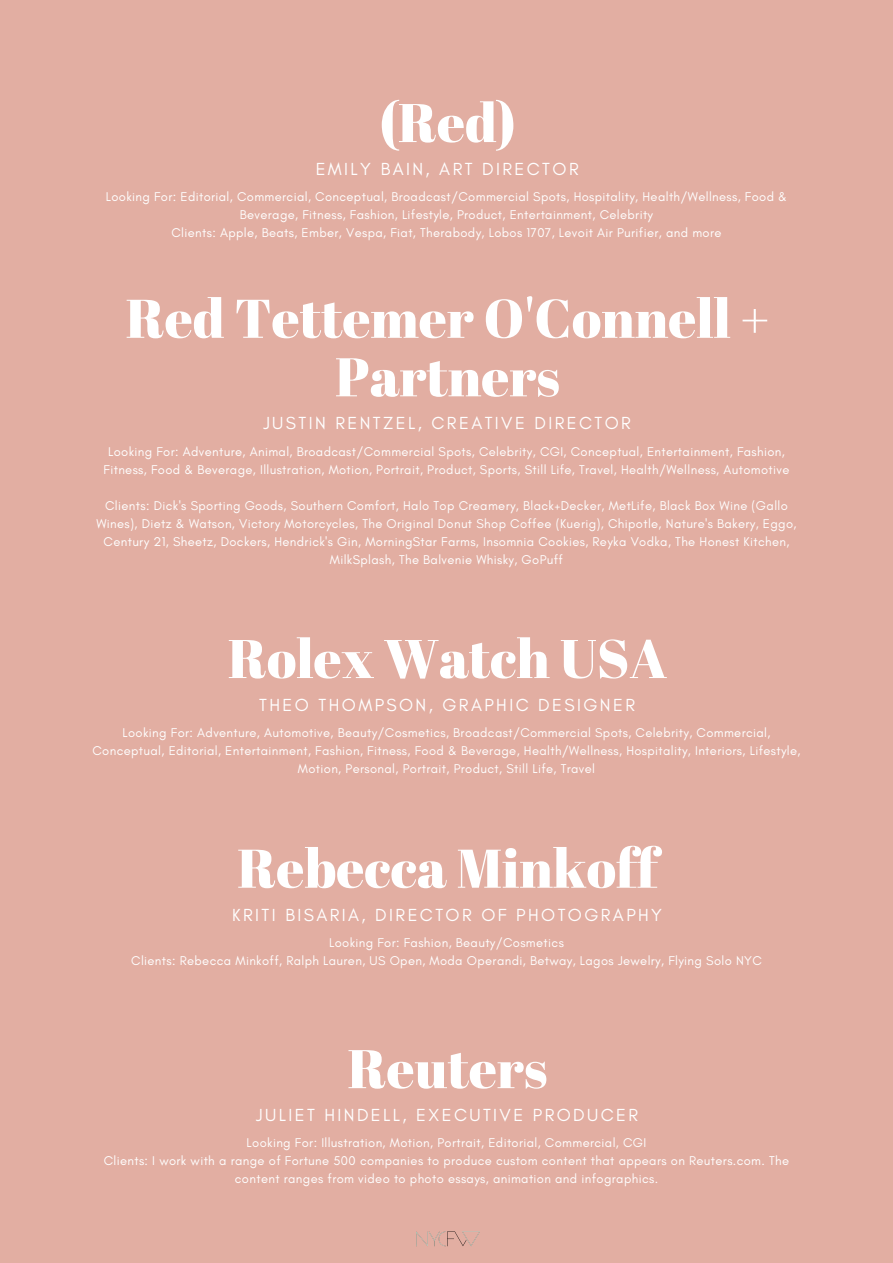
<style>
.page{position:relative;width:893px;height:1263px;background:#e2aea2}
.page>*{position:absolute;margin:0;border:0;box-sizing:border-box;transform-origin:0 0}
.t1{font:54.3px/58.5px "Abril Fatface";color:#fff;text-align:center}
.t2{font:17.77px "Glacial Indifference";letter-spacing:.135em;color:#fff}
.t3{font:12.9px/18px "Glacial Indifference";letter-spacing:.03em;color:#fff;text-align:center}
</style>
<div class="page">
<img style="left:416px;top:1231px;width:64px;height:16px">
<h2 class="t1" style="left:379px;top:92px;width:139px">(Red)</h2>
<p class="t2" style="left:316px;top:158px;width:264px">EMILY BAIN, ART DIRECTOR</p>
<p class="t3" style="left:106px;top:188px;width:683px">Looking For: Editorial, Commercial, Conceptual, Broadcast/Commercial Spots, Hospitality, Health/Wellness, Food &amp;<br>Beverage, Fitness, Fashion, Lifestyle, Product, Entertainment, Celebrity</p>
<h1 class="t3" style="left:171px;top:224px;width:551px">Clients: Apple, Beats, Ember, Vespa, Fiat, Therabody, Lobos 1707, Levoit Air Purifier, and more</h1>
<h2 class="t1" style="left:126px;top:288px;width:645px">Red Tettemer O'Connell +<br>Partners</h2>
<p class="t2" style="left:263px;top:412px;width:369px">JUSTIN RENTZEL, CREATIVE DIRECTOR</p>
<p class="t3" style="left:104px;top:442px;width:687px">Looking For: Adventure, Animal, Broadcast/Commercial Spots, Celebrity, CGI, Conceptual, Entertainment, Fashion,<br>Fitness, Food &amp; Beverage, Illustration, Motion, Portrait, Product, Sports, Still Life, Travel, Health/Wellness, Automotive</p>
<h1 class="t3" style="left:96px;top:496px;width:701px">Clients: Dick's Sporting Goods, Southern Comfort, Halo Top Creamery, Black+Decker, MetLife, Black Box Wine (Gallo Wines), Dietz &amp; Watson, Victory Motorcycles, The Original Donut Shop Coffee (Kuerig), Chipotle, Nature's Bakery, Eggo, Century 21, Sheetz, Dockers, Hendrick's Gin, MorningStar Farms, Insomnia Cookies, Reyka Vodka, The Honest Kitchen, MilkSplash, The Balvenie Whisky, GoPuff</h1>
<h2 class="t1" style="left:228px;top:628px;width:441px">Rolex Watch USA</h2>
<p class="t2" style="left:259px;top:694px;width:377px">THEO THOMPSON, GRAPHIC DESIGNER</p>
<h1 class="t3" style="left:92px;top:724px;width:709px">Looking For: Adventure, Automotive, Beauty/Cosmetics, Broadcast/Commercial Spots, Celebrity, Commercial,<br>Conceptual, Editorial, Entertainment, Fashion, Fitness, Food &amp; Beverage, Health/Wellness, Hospitality, Interiors, Lifestyle,<br>Motion, Personal, Portrait, Product, Still Life, Travel</h1>
<h2 class="t1" style="left:237px;top:838px;width:422px">Rebecca Minkoff</h2>
<p class="t2" style="left:232px;top:904px;width:431px">KRITI BISARIA, DIRECTOR OF PHOTOGRAPHY</p>
<p class="t3" style="left:329px;top:933px;width:236px">Looking For: Fashion, Beauty/Cosmetics</p>
<h1 class="t3" style="left:131px;top:951px;width:632px">Clients: Rebecca Minkoff, Ralph Lauren, US Open, Moda Operandi, Betway, Lagos Jewelry, Flying Solo NYC</h1>
<h2 class="t1" style="left:348px;top:1038px;width:201px">Reuters</h2>
<p class="t2" style="left:256px;top:1104px;width:383px">JULIET HINDELL, EXECUTIVE PRODUCER</p>
<p class="t3" style="left:247px;top:1134px;width:401px">Looking For: Illustration, Motion, Portrait, Editorial, Commercial, CGI</p>
<p class="t3" style="left:104px;top:1152px;width:687px">Clients: I work with a range of Fortune 500 companies to produce custom content that appears on Reuters.com. The content ranges from video to photo essays, animation and infographics.</p>
</div>
